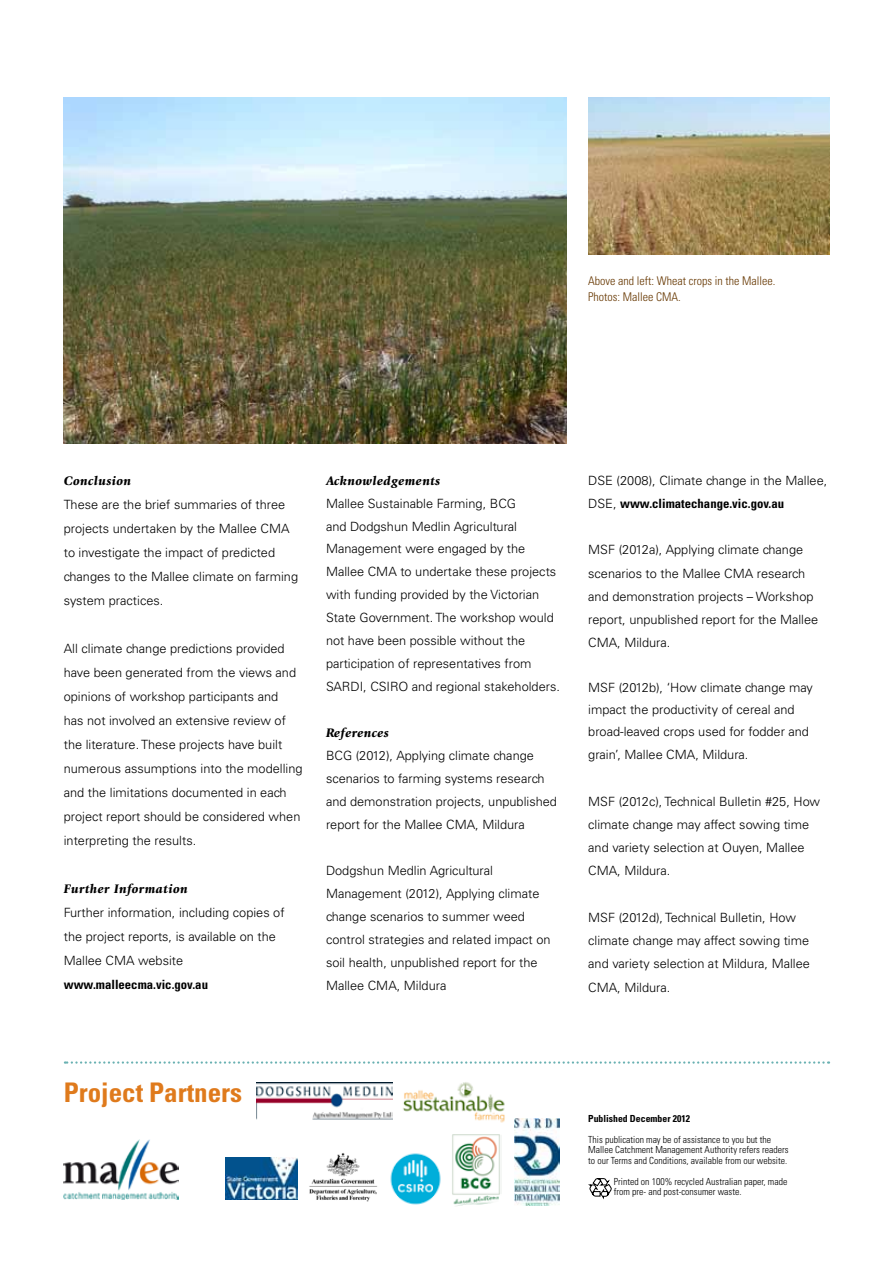
<style>
.page{position:relative;width:893px;height:1263px;background:#fff}
.page>*{position:absolute;margin:0;border:0;box-sizing:border-box;transform-origin:0 0}
.t1{font:700 condensed 27px "Univers LT Std";color:#df7a1c}
.t2{font:italic 900 12.9px "Giovanni Std";letter-spacing:.03em;color:#000}
.t3{font:300 12.75px/23px "Univers LT Std";color:#000}
.t4{font:700 condensed 12.75px "Univers LT Std";color:#000}
.t5{font:300 condensed 12px/16.5px "Univers LT Std";color:#663700}
.t6{font:300 condensed 9.75px/10.5px "Univers LT Std";color:#000}
.t7{font:700 condensed 9.75px "Univers LT Std";color:#000}
.s1{font-weight:700;font-stretch:condensed}
</style>
<div class="page">
<img style="left:64px;top:97px;width:503px;height:346px">
<img style="left:588px;top:97px;width:241px;height:157px">
<img style="left:226px;top:1158px;width:71px;height:41px">
<img style="left:403px;top:1082px;width:102px;height:41px">
<img style="left:309px;top:1153px;width:69px;height:49px">
<img style="left:514px;top:1118px;width:46px;height:87px">
<img style="left:452px;top:1134px;width:48px;height:72px">
<img style="left:256px;top:1083px;width:137px;height:37px">
<img style="left:390px;top:1153px;width:51px;height:52px">
<svg style="left:589px;top:1178px;width:23px;height:22px"></svg>
<img style="left:64px;top:1140px;width:115px;height:59px">
<svg style="left:65px;top:1061px;width:764px;height:3px"></svg>
<p class="t5" style="left:588px;top:272px;width:189px">Above and left: Wheat crops in the Mallee.<br>Photos: Mallee CMA.</p>
<p class="t2" style="left:64px;top:473px;width:69px">Conclusion</p>
<p class="t3" style="left:64px;top:492px;width:236px;line-height:24px">These are the brief summaries of three projects undertaken by the Mallee CMA to investigate the impact of predicted changes to the Mallee climate on farming system practices.</p>
<p class="t3" style="left:64px;top:636px;width:240px;line-height:24px">All climate change predictions provided have been generated from the views and opinions of workshop participants and<br>has not involved an extensive review of the literature. These projects have built numerous assumptions into the modelling and the limitations documented in each project report should be considered when interpreting the results.</p>
<p class="t2" style="left:64px;top:881px;width:126px">Further Information</p>
<p class="t3" style="left:64px;top:900px;width:222px;line-height:24px">Further information, including copies of the project reports, is available on the<br>Mallee CMA website</p>
<p class="t4" style="left:64px;top:976px;width:146px">www.malleecma.vic.gov.au</p>
<p class="t2" style="left:326px;top:473px;width:116px">Acknowledgements</p>
<p class="t3" style="left:326px;top:492px;width:235px">Mallee Sustainable Farming, BCG<br>and Dodgshun Medlin Agricultural Management were engaged by the Mallee CMA to undertake these projects with funding provided by the Victorian State Government. The workshop would not have been possible without the participation of representatives from SARDI, CSIRO and regional stakeholders.</p>
<p class="t2" style="left:326px;top:725px;width:64px">References</p>
<p class="t3" style="left:326px;top:744px;width:233px">BCG (2012), Applying climate change scenarios to farming systems research and demonstration projects, unpublished report for the Mallee CMA, Mildura</p>
<p class="t3" style="left:326px;top:859px;width:226px">Dodgshun Medlin Agricultural Management (2012), Applying climate change scenarios to summer weed control strategies and related impact on soil health, unpublished report for the Mallee CMA, Mildura</p>
<p class="t3" style="left:588px;top:468px;width:241px">DSE (2008), Climate change in the Mallee,<br>DSE, <span class="s1">www.climatechange.vic.gov.au</span></p>
<p class="t3" style="left:588px;top:538px;width:232px">MSF (2012a), Applying climate change scenarios to the Mallee CMA research and demonstration projects – Workshop report, unpublished report for the Mallee CMA, Mildura.</p>
<p class="t3" style="left:588px;top:677px;width:226px;line-height:21.8px">MSF (2012b), ‘How climate change may impact the productivity of cereal and broad-leaved crops used for fodder and</p>
<p class="t3" style="left:588px;top:743px;width:162px">grain’, Mallee CMA, Mildura.</p>
<p class="t3" style="left:588px;top:789px;width:233px">MSF (2012c), Technical Bulletin #25, How climate change may affect sowing time and variety selection at Ouyen, Mallee CMA, Mildura.</p>
<p class="t3" style="left:588px;top:906px;width:223px">MSF (2012d), Technical Bulletin, How climate change may affect sowing time and variety selection at Mildura, Mallee<br>CMA, Mildura.</p>
<h1 class="t1" style="left:64px;top:1075px;width:180px">Project Partners</h1>
<p class="t7" style="left:588px;top:1112px;width:103px">Published December 2012</p>
<p class="t6" style="left:588px;top:1134px;width:202px">This publication may be of assistance to you but the<br>Mallee Catchment Management Authority refers readers to our Terms and Conditions, available from our website.</p>
<p class="t6" style="left:614px;top:1176px;width:175px">Printed on 100% recycled Australian paper, made from pre- and post-consumer waste.</p>
</div>
